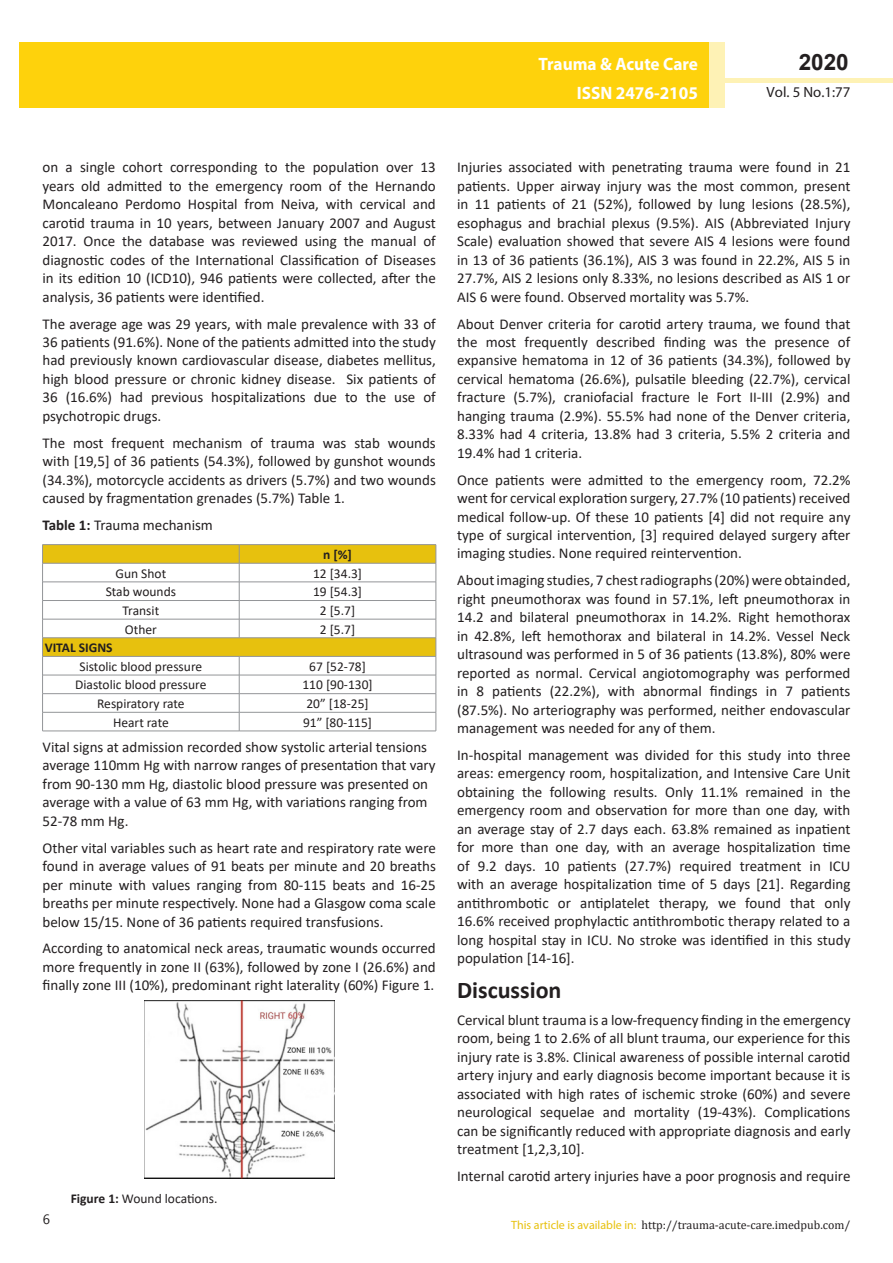
<style>
.page{position:relative;width:893px;height:1263px;background:#fff}
.page>*{position:absolute;margin:0;border:0;box-sizing:border-box;transform-origin:0 0}
.side-heading{font:700 24px "Calibri";color:#231f20}
.t1{font:700 22.5px "Arial";color:#231f20}
.t2{font:700 18px/21.6px "Myriad Pro";color:#fff;text-align:right;scale:.96 1}
.List_Bullet{font:15px/18.5px "Calibri";color:#231f20;text-align:justify}
.Body_Text_First_Inde{font:15px/18.5px "Calibri";color:#231f20;text-align:justify}
.t3{font:14.85px "Myriad Pro";color:#231f20}
.TableStyle{font:13.5px "Calibri";color:#231f20}
.List_Bullet-2{font:13.5px "Calibri";color:#231f20}
.TableStyle-2{font:700 13.5px "Calibri";color:#231f20}
.t4{font:13.5px "Nirmala UI";color:#231f20}
.t5{font:12px "Cambria";color:#231f20}
.s1{font-weight:700}
.s2{font-family:"Myriad Pro";color:#e7c10e}
</style>
<div class="page">
<hr style="left:725px;top:78px;width:168px;height:4px;background:#fef2b5">
<div style="left:19px;top:42px;width:690px;height:66px;background:#fed20c"></div>
<div style="left:709px;top:42px;width:16px;height:66px;background:#fef2b5"></div>
<hr style="left:43px;top:544px;width:196px;height:1px;background:#939598">
<hr style="left:239px;top:544px;width:197px;height:1px;background:#939598">
<svg style="left:42px;top:545px;width:395px;height:186px"></svg>
<hr style="left:43px;top:731px;width:196px;height:1px;background:#939598">
<hr style="left:239px;top:731px;width:197px;height:1px;background:#939598">
<img style="left:144px;top:1001px;width:190px;height:177px">
<p class="t2" style="left:539px;top:49px;width:168px;line-height:28.7px">Trauma &amp; Acute Care<br>ISSN 2476-2105</p>
<p class="t2" style="left:517px;top:53px;width:198px">ARCHIVOS DE MEDICINA<br>ISSN 1698-9465</p>
<h2 class="t1" style="left:799px;top:46px;width:52px">2020</h2>
<p class="t3" style="left:767px;top:83px;width:85px">Vol. 5 No.1:77</p>
<p class="Body_Text_First_Inde" style="left:43px;top:158px;width:395px">on a single cohort corresponding to the population over 13 years old admitted to the emergency room of the Hernando Moncaleano Perdomo Hospital from Neiva, with cervical and carotid trauma in 10 years, between January 2007 and August 2017. Once the database was reviewed using the manual of diagnostic codes of the International Classification of Diseases in its edition 10 (ICD10), 946 patients were collected, after the analysis, 36 patients were identified.</p>
<p class="Body_Text_First_Inde" style="left:43px;top:314px;width:395px">The average age was 29 years, with male prevalence with 33 of 36 patients (91.6%). None of the patients admitted into the study had previously known cardiovascular disease, diabetes mellitus, high blood pressure or chronic kidney disease. Six patients of 36 (16.6%) had previous hospitalizations due to the use of psychotropic drugs.</p>
<p class="Body_Text_First_Inde" style="left:43px;top:433px;width:395px">The most frequent mechanism of trauma was stab wounds with [19,5] of 36 patients (54.3%), followed by gunshot wounds (34.3%), motorcycle accidents as drivers (5.7%) and two wounds caused by fragmentation grenades (5.7%) Table 1.</p>
<p class="Body_Text_First_Inde" style="left:43px;top:515px;width:172px"><span class="s1">Table 1:</span> Trauma mechanism</p>
<p class="TableStyle-2" style="left:323px;top:545px;width:30px">n [%]</p>
<p class="TableStyle" style="left:116px;top:564px;width:52px">Gun Shot</p>
<p class="TableStyle" style="left:313px;top:564px;width:50px">12 [34.3]</p>
<p class="TableStyle" style="left:106px;top:582px;width:72px">Stab wounds</p>
<p class="TableStyle" style="left:313px;top:582px;width:50px">19 [54.3]</p>
<p class="TableStyle" style="left:123px;top:601px;width:38px">Transit</p>
<p class="TableStyle" style="left:320px;top:601px;width:37px">2 [5.7]</p>
<p class="TableStyle" style="left:125px;top:620px;width:33px">Other</p>
<p class="TableStyle" style="left:320px;top:620px;width:37px">2 [5.7]</p>
<p class="TableStyle-2" style="left:45px;top:638px;width:70px">VITAL SIGNS</p>
<p class="TableStyle" style="left:80px;top:657px;width:124px">Sistolic blood pressure</p>
<p class="TableStyle" style="left:309px;top:657px;width:58px">67 [52-78]</p>
<p class="TableStyle" style="left:75px;top:675px;width:133px">Diastolic blood pressure</p>
<p class="TableStyle" style="left:302px;top:675px;width:72px">110 [90-130]</p>
<p class="TableStyle" style="left:97px;top:694px;width:89px">Respiratory rate</p>
<p class="TableStyle" style="left:306px;top:694px;width:64px">20” [18-25]</p>
<p class="TableStyle" style="left:113px;top:713px;width:57px">Heart rate</p>
<p class="TableStyle" style="left:303px;top:713px;width:71px">91” [80-115]</p>
<p class="List_Bullet" style="left:43px;top:737px;width:395px;text-align:left">Vital signs at admission recorded show systolic arterial tensions average 110mm Hg with narrow ranges of presentation that vary from 90-130 mm Hg, diastolic blood pressure was presented on average with a value of 63 mm Hg, with variations ranging from 52-78 mm Hg.</p>
<p class="List_Bullet" style="left:43px;top:838px;width:395px">Other vital variables such as heart rate and respiratory rate were found in average values of 91 beats per minute and 20 breaths per minute with values ranging from 80-115 beats and 16-25 breaths per minute respectively. None had a Glasgow coma scale below 15/15. None of 36 patients required transfusions.</p>
<p class="List_Bullet" style="left:43px;top:939px;width:395px">According to anatomical neck areas, traumatic wounds occurred more frequently in zone II (63%), followed by zone I (26.6%) and finally zone III (10%), predominant right laterality (60%) Figure 1.</p>
<p class="t4" style="left:43px;top:1208px;width:9px">6</p>
<p class="List_Bullet-2" style="left:71px;top:1189px;width:148px"><span class="s1">Figure 1:</span> Wound locations.</p>
<p class="List_Bullet" style="left:457px;top:158px;width:395px">Injuries associated with penetrating trauma were found in 21 patients. Upper airway injury was the most common, present in 11 patients of 21 (52%), followed by lung lesions (28.5%), esophagus and brachial plexus (9.5%). AIS (Abbreviated Injury Scale) evaluation showed that severe AIS 4 lesions were found in 13 of 36 patients (36.1%), AIS 3 was found in 22.2%, AIS 5 in 27.7%, AIS 2 lesions only 8.33%, no lesions described as AIS 1 or AIS 6 were found. Observed mortality was 5.7%.</p>
<p class="List_Bullet" style="left:457px;top:314px;width:395px">About Denver criteria for carotid artery trauma, we found that the most frequently described finding was the presence of expansive hematoma in 12 of 36 patients (34.3%), followed by cervical hematoma (26.6%), pulsatile bleeding (22.7%), cervical fracture (5.7%), craniofacial fracture le Fort II-III (2.9%) and hanging trauma (2.9%). 55.5% had none of the Denver criteria, 8.33% had 4 criteria, 13.8% had 3 criteria, 5.5% 2 criteria and 19.4% had 1 criteria.</p>
<p class="List_Bullet" style="left:457px;top:470px;width:395px">Once patients were admitted to the emergency room, 72.2% went for cervical exploration surgery, 27.7% (10 patients) received medical follow-up. Of these 10 patients [4] did not require any type of surgical intervention, [3] required delayed surgery after imaging studies. None required reintervention.</p>
<p class="List_Bullet" style="left:457px;top:571px;width:395px">About imaging studies, 7 chest radiographs (20%) were obtainded, right pneumothorax was found in 57.1%, left pneumothorax in 14.2 and bilateral pneumothorax in 14.2%. Right hemothorax in 42.8%, left hemothorax and bilateral in 14.2%. Vessel Neck ultrasound was performed in 5 of 36 patients (13.8%), 80% were reported as normal. Cervical angiotomography was performed in 8 patients (22.2%), with abnormal findings in 7 patients (87.5%). No arteriography was performed, neither endovascular management was needed for any of them.</p>
<p class="List_Bullet" style="left:457px;top:745px;width:395px">In-hospital management was divided for this study into three areas: emergency room, hospitalization, and Intensive Care Unit obtaining the following results. Only 11.1% remained in the emergency room and observation for more than one day, with an average stay of 2.7 days each. 63.8% remained as inpatient for more than one day, with an average hospitalization time of 9.2 days. 10 patients (27.7%) required treatment in ICU with an average hospitalization time of 5 days [21]. Regarding antithrombotic or antiplatelet therapy, we found that only 16.6% received prophylactic antithrombotic therapy related to a long hospital stay in ICU. No stroke was identified in this study population [14-16].</p>
<p class="side-heading" style="left:457px;top:973px;width:106px">Discussion</p>
<p class="List_Bullet" style="left:457px;top:1010px;width:395px">Cervical blunt trauma is a low-frequency finding in the emergency room, being 1 to 2.6% of all blunt trauma, our experience for this injury rate is 3.8%. Clinical awareness of possible internal carotid artery injury and early diagnosis become important because it is associated with high rates of ischemic stroke (60%) and severe neurological sequelae and mortality (19-43%). Complications can be significantly reduced with appropriate diagnosis and early treatment [1,2,3,10].</p>
<p class="List_Bullet" style="left:457px;top:1166px;width:395px">Internal carotid artery injuries have a poor prognosis and require</p>
<p class="t5" style="left:511px;top:1218px;width:341px"><span class="s2">This article is available in:</span> http://trauma-acute-care.imedpub.com/</p>
</div>
